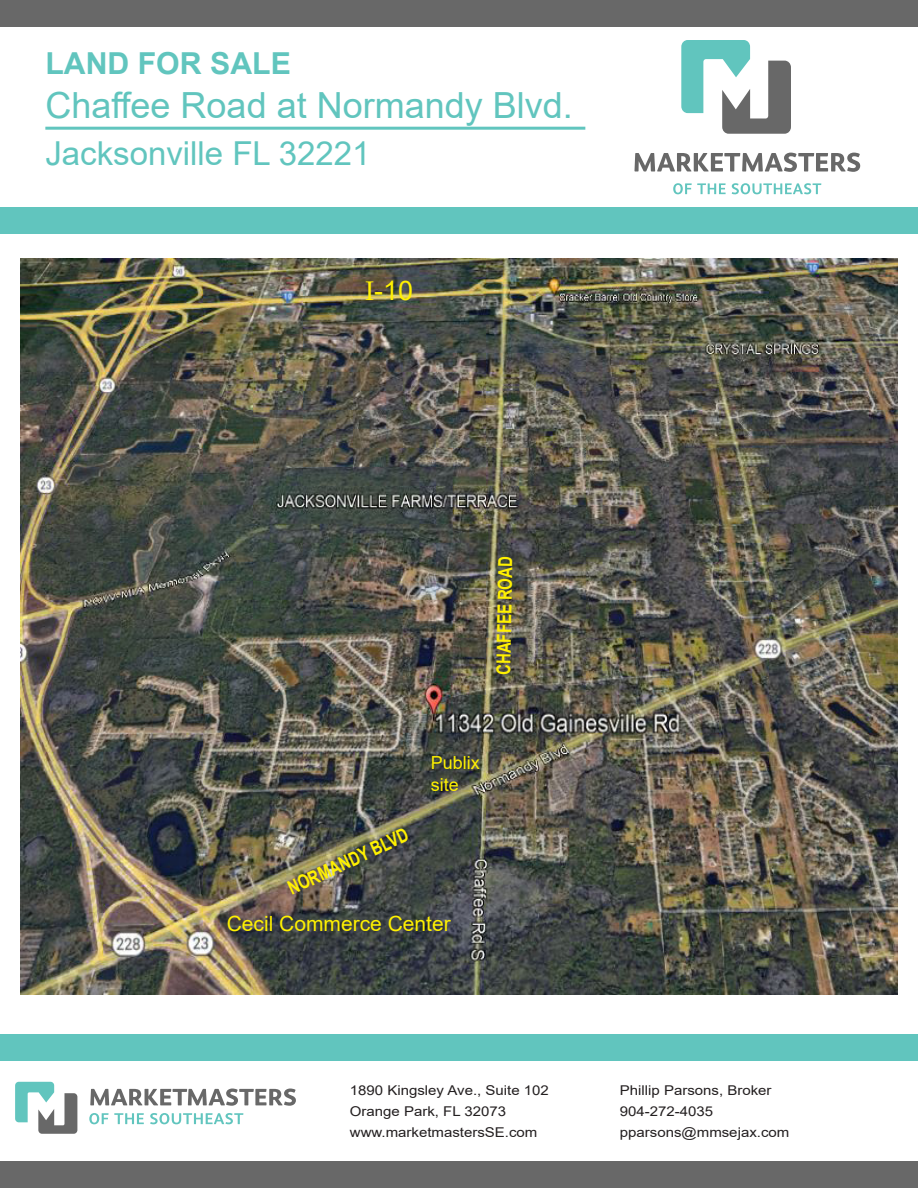
<style>
.page{position:relative;width:918px;height:1188px;background:#fff}
.page>*{position:absolute;margin:0;border:0;box-sizing:border-box;transform-origin:0 0}
.t1{font:36px "Arial";color:#61c5be}
.t2{font:33px "Arial";color:#61c5be}
.t3{font:700 30.3px "Arial";color:#61c5be}
.t4{font:27px "Arial";color:#fff101}
.t5{font:21px "Arial";color:#fff101}
.t6{font:700 19.35px "Arial";color:#fff101;scale:.77 1}
.t7{font:18px "Arial";color:#fff101}
.t8{font:13.5px "Arial";color:#231f20;scale:1.11 1}
.s1{font-family:"Book Antiqua"}
</style>
<div class="page">
<div style="left:0;top:1161px;width:918px;height:27px;background:#686868"></div>
<div style="left:0;top:1034px;width:918px;height:27px;background:#61c5be"></div>
<svg style="left:90px;top:1089px;width:206px;height:17px"></svg>
<svg style="left:89px;top:1113px;width:55px;height:11px"></svg>
<svg style="left:150px;top:1113px;width:93px;height:11px"></svg>
<svg style="left:15px;top:1082px;width:62px;height:52px"></svg>
<div style="left:0;top:0;width:918px;height:27px;background:#686868"></div>
<div style="left:0;top:207px;width:918px;height:27px;background:#61c5be"></div>
<svg style="left:634px;top:153px;width:226px;height:19px"></svg>
<svg style="left:673px;top:183px;width:53px;height:11px"></svg>
<svg style="left:732px;top:183px;width:89px;height:11px"></svg>
<svg style="left:681px;top:40px;width:110px;height:94px"></svg>
<hr style="left:45px;top:127px;width:540px;height:3px;background:#61c5be">
<img style="left:21px;top:259px;width:876px;height:735px">
<p class="t3" style="left:45px;top:42px;width:247px">LAND FOR SALE</p>
<p class="t1" style="left:45px;top:81px;width:529px">Chaffee Road at Normandy Blvd.</p>
<p class="t2" style="left:45px;top:130px;width:327px">Jacksonville FL 32221</p>
<p class="t4" style="left:365px;top:272px;width:50px"><span class="s1">I</span>-10</p>
<p class="t6" style="left:490px;top:674px;width:155px;rotate:-89deg">CHAFFEE ROAD</p>
<p class="t6" style="left:283px;top:876px;width:171px;rotate:-25deg">NORMANDY BLVD</p>
<p class="t7" style="left:431px;top:750px;width:51px">Publix</p>
<p class="t7" style="left:431px;top:772px;width:30px">site</p>
<p class="t5" style="left:227px;top:909px;width:226px">Cecil Commerce Center</p>
<p class="t8" style="left:350px;top:1081px;width:181px">1890 Kingsley Ave., Suite 102</p>
<p class="t8" style="left:620px;top:1081px;width:138px">Phillip Parsons, Broker</p>
<p class="t8" style="left:350px;top:1102px;width:142px">Orange Park, FL 32073</p>
<p class="t8" style="left:620px;top:1102px;width:86px">904-272-4035</p>
<p class="t8" style="left:350px;top:1123px;width:170px">www.marketmastersSE.com</p>
<p class="t8" style="left:620px;top:1123px;width:154px">pparsons@mmsejax.com</p>
</div>
